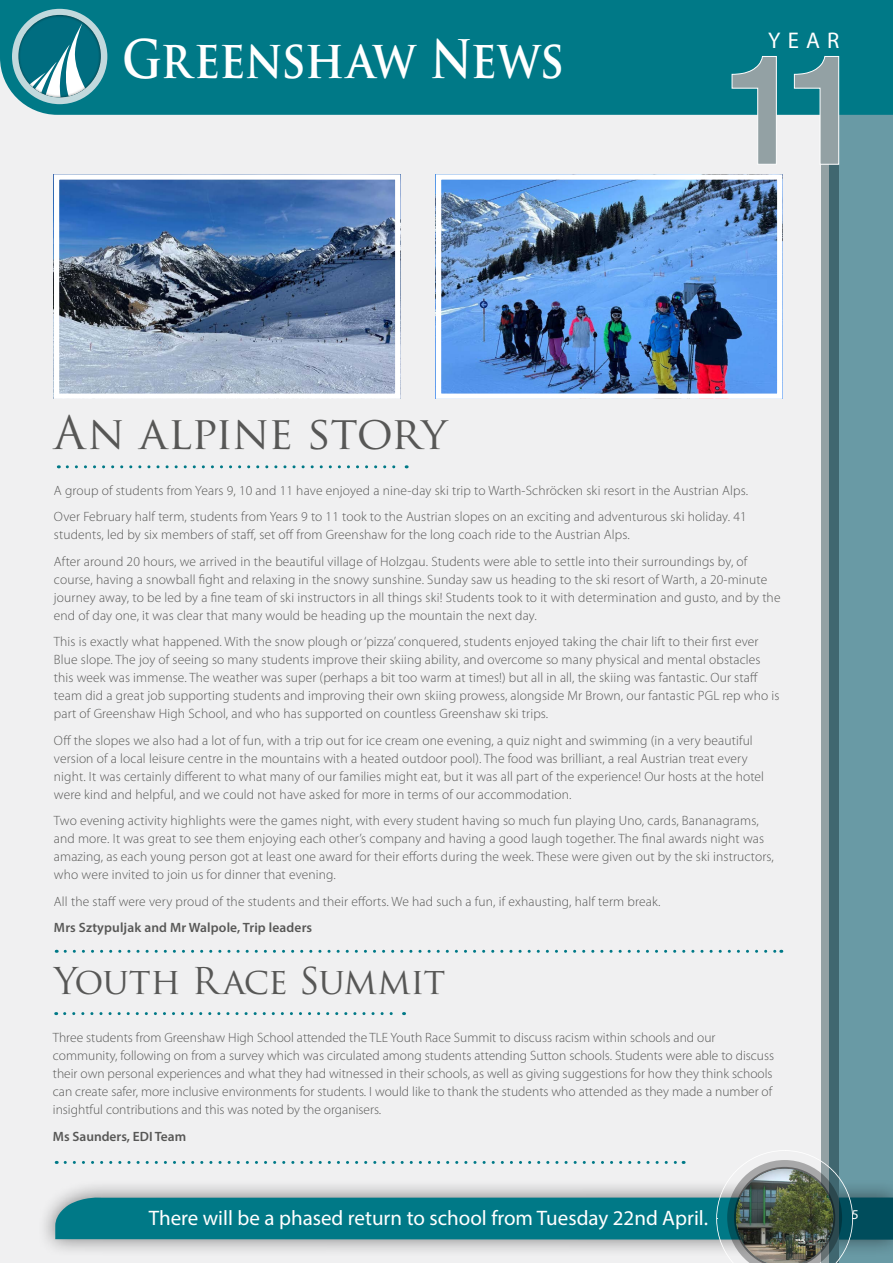
<style>
.page{position:relative;width:893px;height:1263px;background:#f0f0f1}
.page>*{position:absolute;margin:0;border:0;box-sizing:border-box;transform-origin:0 0}
.t1{font:700 51.75px "Trajan Pro";letter-spacing:-.015em;color:#fff;scale:.87 1}
.t2{font:45px "Trajan Pro";letter-spacing:-.02em;color:#575756}
.t3{font:36px "Trajan Pro";letter-spacing:-.025em;color:#575756}
.t4{font:22.8px "Myriad Pro";color:#fff}
.t5{font:21px "Myriad Pro";color:#fff}
.t6{font:300 13.5px/18px "Myriad Pro";letter-spacing:.01em;color:#575756}
.t7{font:600 13.5px "Myriad Pro";letter-spacing:.01em;color:#575756}
.t8{font:13.5px "Myriad Pro";color:#fff}
</style>
<div class="page">
<div style="left:37px;top:1178px;width:856px;height:80px;background:#000;opacity:.5"></div>
<div style="left:822px;top:6px;width:17px;height:1257px;background:#93a1a4"></div>
<svg style="left:829px;top:115px;width:64px;height:1035px;background:#5f8d98"></svg>
<div style="left:0;top:0;width:893px;height:115px;background:#007987"></div>
<div style="left:12px;top:9px;width:95px;height:95px;background:#c1d9dd;border-radius:50%"></div>
<div style="left:6px;top:3px;width:108px;height:95px;background:#000;opacity:.75"></div>
<svg style="left:731px;top:56px;width:108px;height:109px"></svg>
<svg style="left:67px;top:465px;width:340px;height:3px"></svg>
<svg style="left:65px;top:950px;width:717px;height:3px"></svg>
<svg style="left:55px;top:1150px;width:838px;height:113px"></svg>
<img style="left:60px;top:180px;width:334px;height:213px">
<div style="left:54px;top:174px;width:346px;height:225px;border:5px solid #fff"></div>
<img style="left:442px;top:180px;width:334px;height:213px">
<div style="left:436px;top:174px;width:346px;height:225px;border:5px solid #fff"></div>
<svg style="left:65px;top:1012px;width:340px;height:3px"></svg>
<h1 class="t1" style="left:122px;top:27px;width:509px">Greenshaw News</h1>
<h3 class="t4" style="left:768px;top:26px;width:73px">YEAR</h3>
<h2 class="t2" style="left:54px;top:404px;width:394px">An alpine story</h2>
<p class="t6" style="left:54px;top:477px;width:696px;line-height:26.5px">A group of students from Years 9, 10 and 11 have enjoyed a nine-day ski trip to Warth-Schröcken ski resort in the Austrian Alps.<br>Over February half term, students from Years 9 to 11 took to the Austrian slopes on an exciting and adventurous ski holiday. 41</p>
<p class="t6" style="left:54px;top:521px;width:695px;line-height:26.5px">students, led by six members of staff, set off from Greenshaw for the long coach ride to the Austrian Alps.<br>After around 20 hours, we arrived in the beautiful village of Holzgau. Students were able to settle into their surroundings by, of</p>
<p class="t6" style="left:54px;top:570px;width:728px">course, having a snowball fight and relaxing in the snowy sunshine. Sunday saw us heading to the ski resort of Warth, a 20-minute journey away, to be led by a fine team of ski instructors in all things ski! Students took to it with determination and gusto, and by the end of day one, it was clear that many would be heading up the mountain the next day.</p>
<p class="t6" style="left:54px;top:632px;width:727px">This is exactly what happened. With the snow plough or ‘pizza’ conquered, students enjoyed taking the chair lift to their first ever Blue slope. The joy of seeing so many students improve their skiing ability, and overcome so many physical and mental obstacles this week was immense. The weather was super (perhaps a bit too warm at times!) but all in all, the skiing was fantastic. Our staff team did a great job supporting students and improving their own skiing prowess, alongside Mr Brown, our fantastic PGL rep who is part of Greenshaw High School, and who has supported on countless Greenshaw ski trips.</p>
<p class="t6" style="left:54px;top:731px;width:712px">Off the slopes we also had a lot of fun, with a trip out for ice cream one evening, a quiz night and swimming (in a very beautiful version of a local leisure centre in the mountains with a heated outdoor pool). The food was brilliant, a real Austrian treat every night. It was certainly different to what many of our families might eat, but it was all part of the experience! Our hosts at the hotel were kind and helpful, and we could not have asked for more in terms of our accommodation.</p>
<p class="t6" style="left:54px;top:811px;width:721px">Two evening activity highlights were the games night, with every student having so much fun playing Uno, cards, Bananagrams, and more. It was great to see them enjoying each other’s company and having a good laugh together. The final awards night was amazing, as each young person got at least one award for their efforts during the week. These were given out by the ski instructors, who were invited to join us for dinner that evening.</p>
<p class="t6" style="left:54px;top:892px;width:608px">All the staff were very proud of the students and their efforts. We had such a fun, if exhausting, half term break.</p>
<p class="t7" style="left:54px;top:919px;width:260px">Mrs Sztypuljak and Mr Walpole, Trip leaders</p>
<h3 class="t3" style="left:54px;top:958px;width:393px">Youth Race Summit</h3>
<p class="t6" style="left:53px;top:1028px;width:723px">Three students from Greenshaw High School attended the TLE Youth Race Summit to discuss racism within schools and our community, following on from a survey which was circulated among students attending Sutton schools. Students were able to discuss their own personal experiences and what they had witnessed in their schools, as well as giving suggestions for how they think schools can create safer, more inclusive environments for students. I would like to thank the students who attended as they made a number of insightful contributions and this was noted by the organisers.</p>
<p class="t7" style="left:53px;top:1127px;width:135px">Ms Saunders, EDI Team</p>
<h3 class="t5" style="left:149px;top:1205px;width:561px">There will be a phased return to school from Tuesday 22nd April.</h3>
<p class="t8" style="left:852px;top:1206px;width:8px">5</p>
</div>
